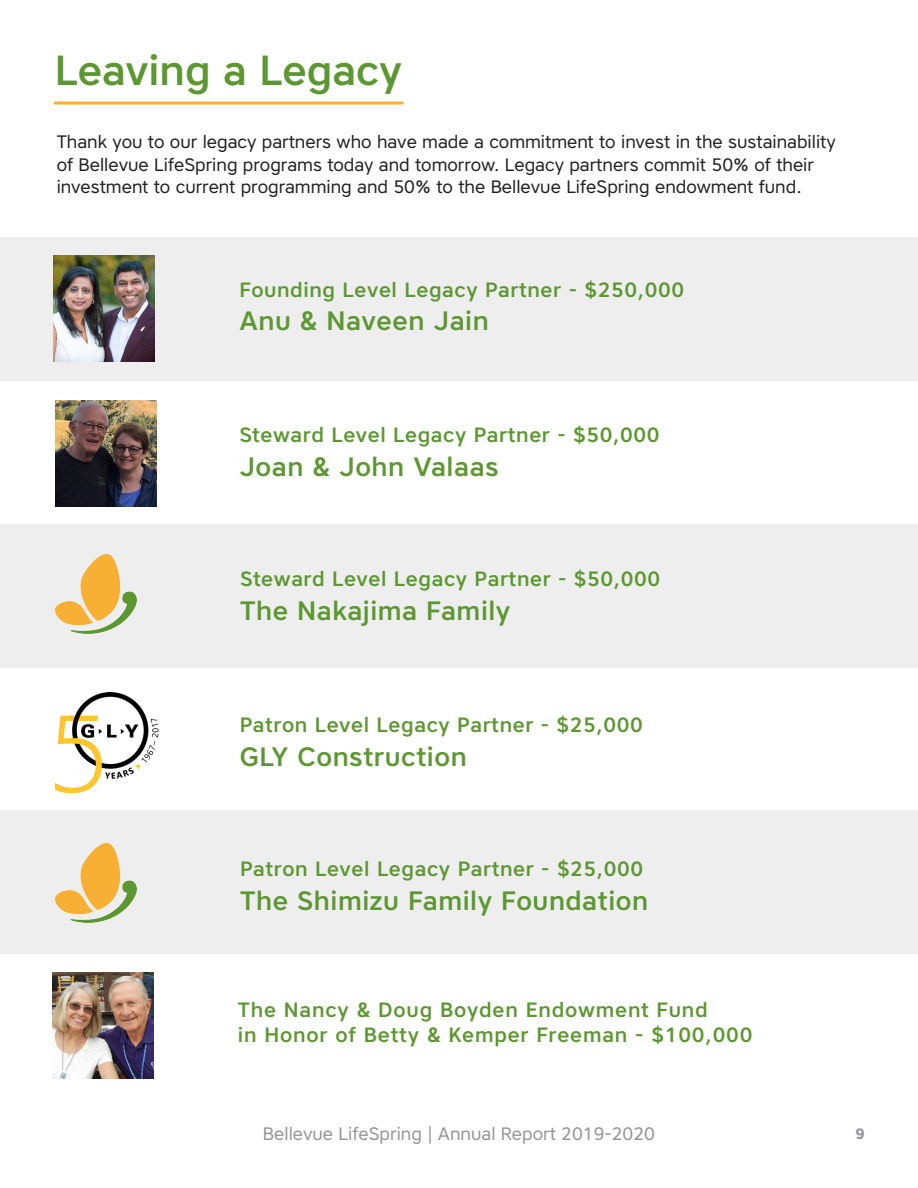
<style>
.page{position:relative;width:918px;height:1188px;background:#fff}
.page>*{position:absolute;margin:0;border:0;box-sizing:border-box;transform-origin:0 0}
.t1{font:500 42px "Core Sans A55";color:#5c9731}
.t2{font:500 26.55px "Core Sans A55";letter-spacing:.02em;color:#5c9731}
.t3{font:500 20.7px "Core Sans A55";letter-spacing:.03em;color:#5c9731}
.t4{font:18px/22.5px "Core Sans A45";color:#231f20}
.t5{font:18px "Core Sans A45";color:#939598}
.t6{font:700 15px "Core Sans A65";color:#939598}
</style>
<div class="page">
<div style="left:0;top:237px;width:918px;height:144px;background:#eee"></div>
<div style="left:0;top:810px;width:918px;height:144px;background:#eee"></div>
<div style="left:0;top:524px;width:918px;height:143px;background:#eee"></div>
<img style="left:54px;top:256px;width:101px;height:106px">
<img style="left:55px;top:401px;width:101px;height:106px">
<img style="left:56px;top:693px;width:103px;height:99px">
<img style="left:53px;top:972px;width:100px;height:106px">
<hr style="left:54px;top:102px;width:350px;height:3px;background:#fbb033">
<img style="left:55px;top:843px;width:81px;height:80px">
<img style="left:55px;top:554px;width:81px;height:80px">
<p class="t1" style="left:55px;top:42px;width:349px">Leaving a Legacy</p>
<p class="t4" style="left:57px;top:131px;width:781px">Thank you to our legacy partners who have made a commitment to invest in the sustainability of Bellevue LifeSpring programs today and tomorrow. Legacy partners commit 50% of their investment to current programming and 50% to the Bellevue LifeSpring endowment fund.</p>
<p class="t3" style="left:239px;top:277px;width:446px">Founding Level Legacy Partner - $250,000</p>
<p class="t2" style="left:239px;top:303px;width:251px">Anu &amp; Naveen Jain</p>
<p class="t3" style="left:239px;top:421px;width:422px">Steward Level Legacy Partner - $50,000</p>
<p class="t2" style="left:239px;top:449px;width:261px">Joan &amp; John Valaas</p>
<p class="t3" style="left:240px;top:565px;width:422px">Steward Level Legacy Partner - $50,000</p>
<p class="t2" style="left:240px;top:594px;width:272px">The Nakajima Family</p>
<p class="t3" style="left:240px;top:711px;width:405px">Patron Level Legacy Partner - $25,000</p>
<p class="t2" style="left:240px;top:739px;width:228px">GLY Construction</p>
<p class="t3" style="left:240px;top:855px;width:405px">Patron Level Legacy Partner - $25,000</p>
<p class="t2" style="left:240px;top:883px;width:410px">The Shimizu Family Foundation</p>
<p class="t3" style="left:238px;top:996px;width:471px">The Nancy &amp; Doug Boyden Endowment Fund</p>
<p class="t3" style="left:238px;top:1021px;width:516px">in Honor of Betty &amp; Kemper Freeman - $100,000</p>
<p class="t5" style="left:263px;top:1122px;width:394px">Bellevue LifeSpring | Annual Report 2019-2020</p>
<p class="t6" style="left:856px;top:1124px;width:11px">9</p>
</div>
